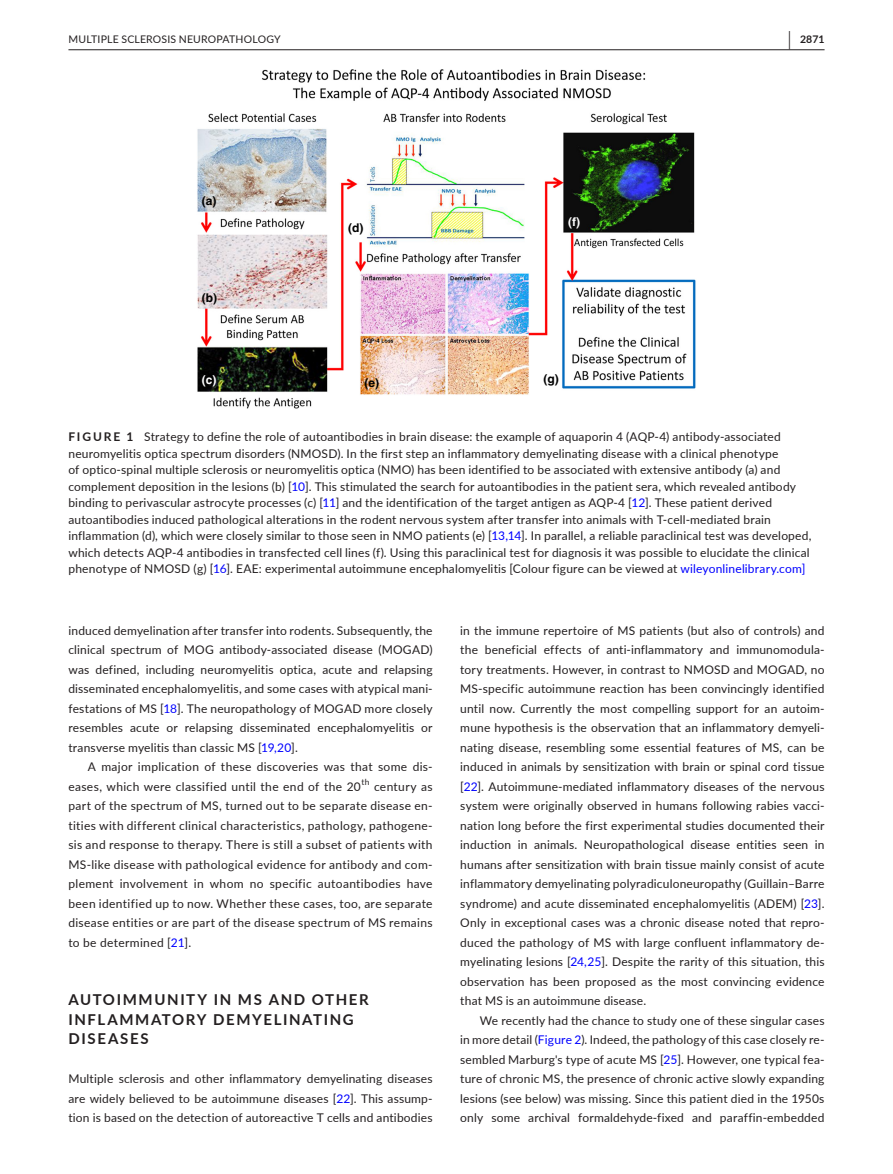
<style>
.page{position:relative;width:893px;height:1174px;background:#fff}
.page>*{position:absolute;margin:0;border:0;box-sizing:border-box;transform-origin:0 0}
.t1{font:700 15px/19.5px "Lato";letter-spacing:.11em;color:#231f20}
.t2{font:12px/19.5px "Lato";letter-spacing:.015em;color:#231f20;text-align:justify}
.t3{font:700 12px "Helvetica";color:#000}
.t4{font:700 12px "Helvetica";color:#fff}
.t5{font:10.5px "Lato";letter-spacing:.02em;color:#231f20}
.t6{font:700 10.5px "Lato";color:#231f20}
.s1{font-size:19.5px}
.s2{font-weight:700}
.s3{color:#00f}
</style>
<div class="page">
<hr style="left:68px;top:49px;width:756px;height:1px;background:#231f20">
<img style="left:197px;top:69px;width:499px;height:340px">
<p class="t5" style="left:68px;top:31px;width:214px">MULTIPLE SCLEROSIS NEUROPATHOLOGY</p>
<p class="t6" style="left:789px;top:31px;width:37px"><span class="s1">|</span> 2871</p>
<p class="t3" style="left:202px;top:193px;width:16px">(a)</p>
<p class="t3" style="left:202px;top:290px;width:17px">(b)</p>
<p class="t4" style="left:202px;top:373px;width:16px">(c)</p>
<p class="t3" style="left:348px;top:220px;width:17px">(d)</p>
<p class="t4" style="left:568px;top:214px;width:13px">(f)</p>
<p class="t3" style="left:364px;top:376px;width:16px">(e)</p>
<p class="t3" style="left:543px;top:371px;width:17px">(g)</p>
<p class="t2" style="left:68px;top:428px;width:744px;line-height:16.5px;text-align:left"><span class="s2">FIGURE 1</span> Strategy to define the role of autoantibodies in brain disease: the example of aquaporin 4 (AQP-4) antibody-associated neuromyelitis optica spectrum disorders (NMOSD). In the first step an inflammatory demyelinating disease with a clinical phenotype<br>of optico-spinal multiple sclerosis or neuromyelitis optica (NMO) has been identified to be associated with extensive antibody (a) and complement deposition in the lesions (b) [<span class="s3">10</span>]. This stimulated the search for autoantibodies in the patient sera, which revealed antibody binding to perivascular astrocyte processes (c) [<span class="s3">11</span>] and the identification of the target antigen as AQP-4 [<span class="s3">12</span>]. These patient derived autoantibodies induced pathological alterations in the rodent nervous system after transfer into animals with T-cell-mediated brain inflammation (d), which were closely similar to those seen in NMO patients (e) [<span class="s3">13,14</span>]. In parallel, a reliable paraclinical test was developed, which detects AQP-4 antibodies in transfected cell lines (f). Using this paraclinical test for diagnosis it was possible to elucidate the clinical phenotype of NMOSD (g) [<span class="s3">16</span>]. EAE: experimental autoimmune encephalomyelitis [Colour figure can be viewed at <span class="s3">wileyonlinelibrary.com]</span></p>
<p class="t2" style="left:68px;top:620px;width:366px">induced demyelination after transfer into rodents. Subsequently, the clinical spectrum of MOG antibody-associated disease (MOGAD) was defined, including neuromyelitis optica, acute and relapsing disseminated encephalomyelitis, and some cases with atypical mani&shy;festations of MS [<span class="s3">18</span>]. The neuropathology of MOGAD more closely resembles acute or relapsing disseminated encephalomyelitis or transverse myelitis than classic MS [<span class="s3">19,20</span>].</p>
<p class="t2" style="left:68px;top:756px;width:366px;text-indent:20px">A major implication of these discoveries was that some dis&shy;eases, which were classified until the end of the 20<sup>th</sup> century as part of the spectrum of MS, turned out to be separate disease en&shy;tities with different clinical characteristics, pathology, pathogene&shy;sis and response to therapy. There is still a subset of patients with MS-like disease with pathological evidence for antibody and com&shy;plement involvement in whom no specific autoantibodies have been identified up to now. Whether these cases, too, are separate disease entities or are part of the disease spectrum of MS remains to be determined [<span class="s3">21</span>].</p>
<p class="t1" style="left:68px;top:989px;width:302px">AUTOIMMUNITY IN MS AND OTHER<br>INFLAMMATORY DEMYELINATING<br>DISEASES</p>
<p class="t2" style="left:68px;top:1068px;width:366px">Multiple sclerosis and other inflammatory demyelinating diseases are widely believed to be autoimmune diseases [<span class="s3">22</span>]. This assump&shy;tion is based on the detection of autoreactive T cells and antibodies</p>
<p class="t2" style="left:460px;top:620px;width:366px">in the immune repertoire of MS patients (but also of controls) and the beneficial effects of anti-inflammatory and immunomodula&shy;tory treatments. However, in contrast to NMOSD and MOGAD, no MS-specific autoimmune reaction has been convincingly identified until now. Currently the most compelling support for an autoim&shy;mune hypothesis is the observation that an inflammatory demyeli&shy;nating disease, resembling some essential features of MS, can be induced in animals by sensitization with brain or spinal cord tissue [<span class="s3">22</span>]. Autoimmune-mediated inflammatory diseases of the nervous system were originally observed in humans following rabies vacci&shy;nation long before the first experimental studies documented their induction in animals. Neuropathological disease entities seen in humans after sensitization with brain tissue mainly consist of acute inflammatory demyelinating polyradiculoneuropathy (Guillain–Barre syndrome) and acute disseminated encephalomyelitis (ADEM) [<span class="s3">23</span>].<br>Only in exceptional cases was a chronic disease noted that repro&shy;duced the pathology of MS with large confluent inflammatory de&shy;myelinating lesions [<span class="s3">24,25</span>]. Despite the rarity of this situation, this observation has been proposed as the most convincing evidence that MS is an autoimmune disease.</p>
<p class="t2" style="left:460px;top:1010px;width:366px;text-indent:20px">We recently had the chance to study one of these singular cases in more detail (<span class="s3">Figure 2</span>). Indeed, the pathology of this case closely re&shy;sembled Marburg's type of acute MS [<span class="s3">25</span>]. However, one typical fea&shy;ture of chronic MS, the presence of chronic active slowly expanding lesions (see below) was missing. Since this patient died in the 1950s only some archival formaldehyde-fixed and paraffin-embedded</p>
</div>
